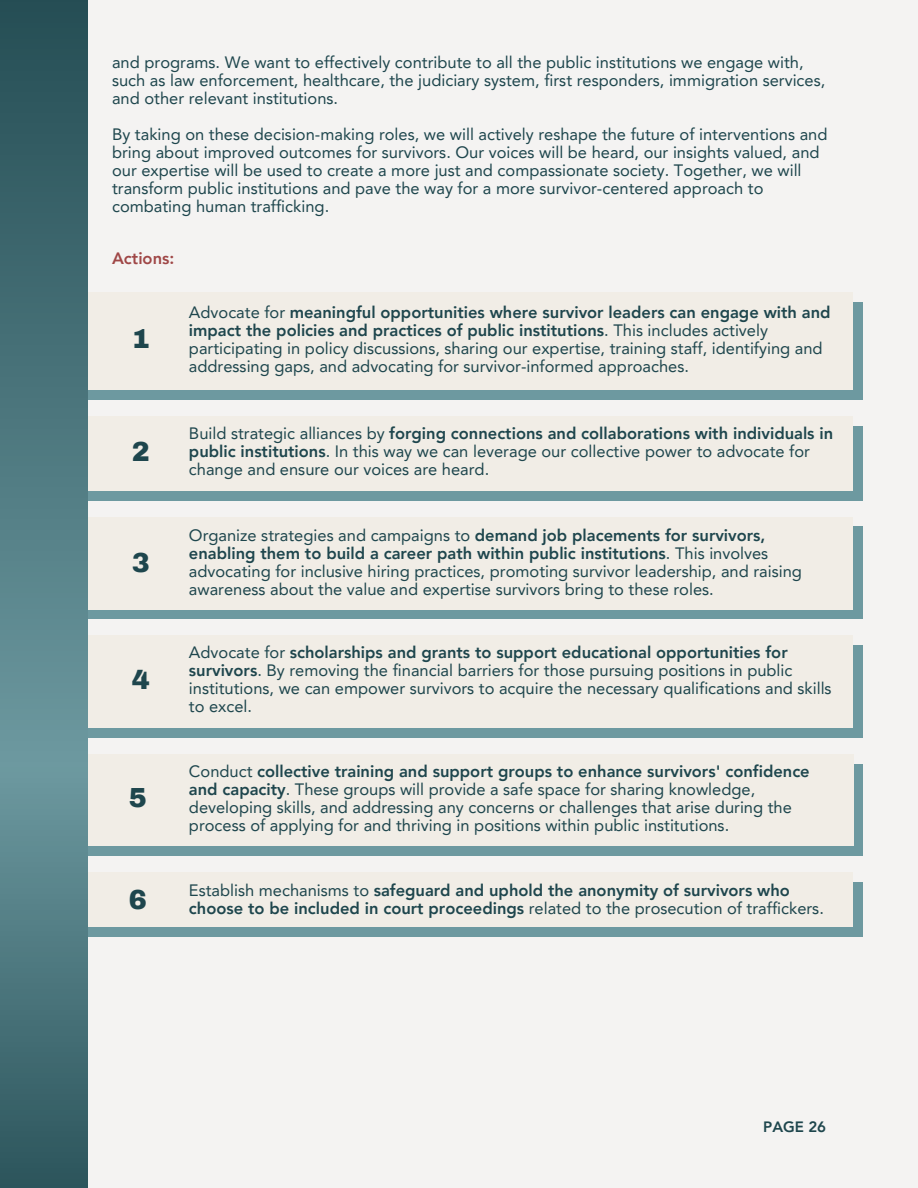
<style>
.page{position:relative;width:918px;height:1188px;background:#f4f3f2}
.page>*{position:absolute;margin:0;border:0;box-sizing:border-box;transform-origin:0 0}
.t1{font:900 27px "Archivo";color:#1e464d}
.t2{font:16.5px/18px "Avenir LT Pro";color:#1e464d}
.t3{font:800 16.5px "Avenir LT Pro";color:#1e464d}
.t4{font:800 16.5px "Avenir LT Pro";color:#9f4747}
.t5{font:800 15px "Avenir LT Pro";color:#1e464d}
.s1{font-weight:800}
.s2{font-weight:400}
</style>
<div class="page">
<div style="left:85px;top:302px;width:778px;height:98px;background:#6d99a0"></div>
<div style="left:83px;top:882px;width:780px;height:55px;background:#6d99a0"></div>
<div style="left:78px;top:764px;width:785px;height:91px;background:#6d99a0"></div>
<div style="left:83px;top:645px;width:780px;height:93px;background:#6d99a0"></div>
<div style="left:83px;top:527px;width:780px;height:92px;background:#6d99a0"></div>
<div style="left:83px;top:426px;width:780px;height:74px;background:#6d99a0"></div>
<div style="left:85px;top:517px;width:768px;height:92px;background:#f1ede6"></div>
<div style="left:87px;top:292px;width:766px;height:98px;background:#f1ede6"></div>
<div style="left:85px;top:416px;width:768px;height:75px;background:#f1ede6"></div>
<div style="left:85px;top:636px;width:768px;height:92px;background:#f1ede6"></div>
<div style="left:83px;top:754px;width:770px;height:92px;background:#f1ede6"></div>
<div style="left:85px;top:872px;width:768px;height:55px;background:#f1ede6"></div>
<svg style="left:0;top:0;width:87px;height:1188px;background:#4a747b"></svg>
<p class="t2" style="left:112px;top:55px;width:715px">and programs. We want to effectively contribute to all the public institutions we engage with, such as law enforcement, healthcare, the judiciary system, first responders, immigration services, and other relevant institutions.</p>
<p class="t2" style="left:112px;top:127px;width:717px">By taking on these decision-making roles, we will actively reshape the future of interventions and bring about improved outcomes for survivors. Our voices will be heard, our insights valued, and our expertise will be used to create a more just and compassionate society. Together, we will transform public institutions and pave the way for a more survivor-centered approach to combating human trafficking.</p>
<p class="t4" style="left:112px;top:251px;width:64px">Actions:</p>
<h1 class="t1" style="left:132px;top:325px;width:20px">1</h1>
<p class="t2" style="left:189px;top:304px;width:643px">Advocate for <span class="s1">meaningful opportunities where survivor leaders can engage with and impact the policies and practices of public institutions</span>. This includes actively participating in policy discussions, sharing our expertise, training staff, identifying and addressing gaps, and advocating for survivor-informed approaches.</p>
<h1 class="t1" style="left:132px;top:437px;width:20px">2</h1>
<h1 class="t1" style="left:132px;top:549px;width:20px">3</h1>
<h1 class="t1" style="left:132px;top:665px;width:20px">4</h1>
<p class="t2" style="left:189px;top:426px;width:646px">Build strategic alliances by <span class="s1">forging connections and collaborations with individuals in public institutions</span>. In this way we can leverage our collective power to advocate for change and ensure our voices are heard.</p>
<p class="t2" style="left:189px;top:528px;width:615px">Organize strategies and campaigns to <span class="s1">demand job placements for survivors, enabling them to build a career path within public institutions</span>. This involves advocating for inclusive hiring practices, promoting survivor leadership, and raising awareness about the value and expertise survivors bring to these roles.</p>
<p class="t2" style="left:189px;top:645px;width:644px">Advocate for <span class="s1">scholarships and grants to support educational opportunities for survivors</span>. By removing the financial barriers for those pursuing positions in public institutions, we can empower survivors to acquire the necessary qualifications and skills to excel.</p>
<h1 class="t1" style="left:129px;top:784px;width:20px">5</h1>
<h1 class="t1" style="left:129px;top:885px;width:20px">6</h1>
<p class="t2" style="left:189px;top:764px;width:622px">Conduct <span class="s1">collective training and support groups to enhance survivors' confidence and capacity</span>. These groups will provide a safe space for sharing knowledge, developing skills, and addressing any concerns or challenges that arise during the process of applying for and thriving in positions within public institutions.</p>
<p class="t3" style="left:189px;top:884px;width:602px"><span class="s2">Establish mechanisms to</span> safeguard and uphold the anonymity of survivors who</p>
<p class="t2" style="left:189px;top:901px;width:636px"><span class="s1">choose to be included in court proceedings</span> related to the prosecution of traffickers.</p>
<p class="t5" style="left:763px;top:1121px;width:65px">PAGE 26</p>
</div>
